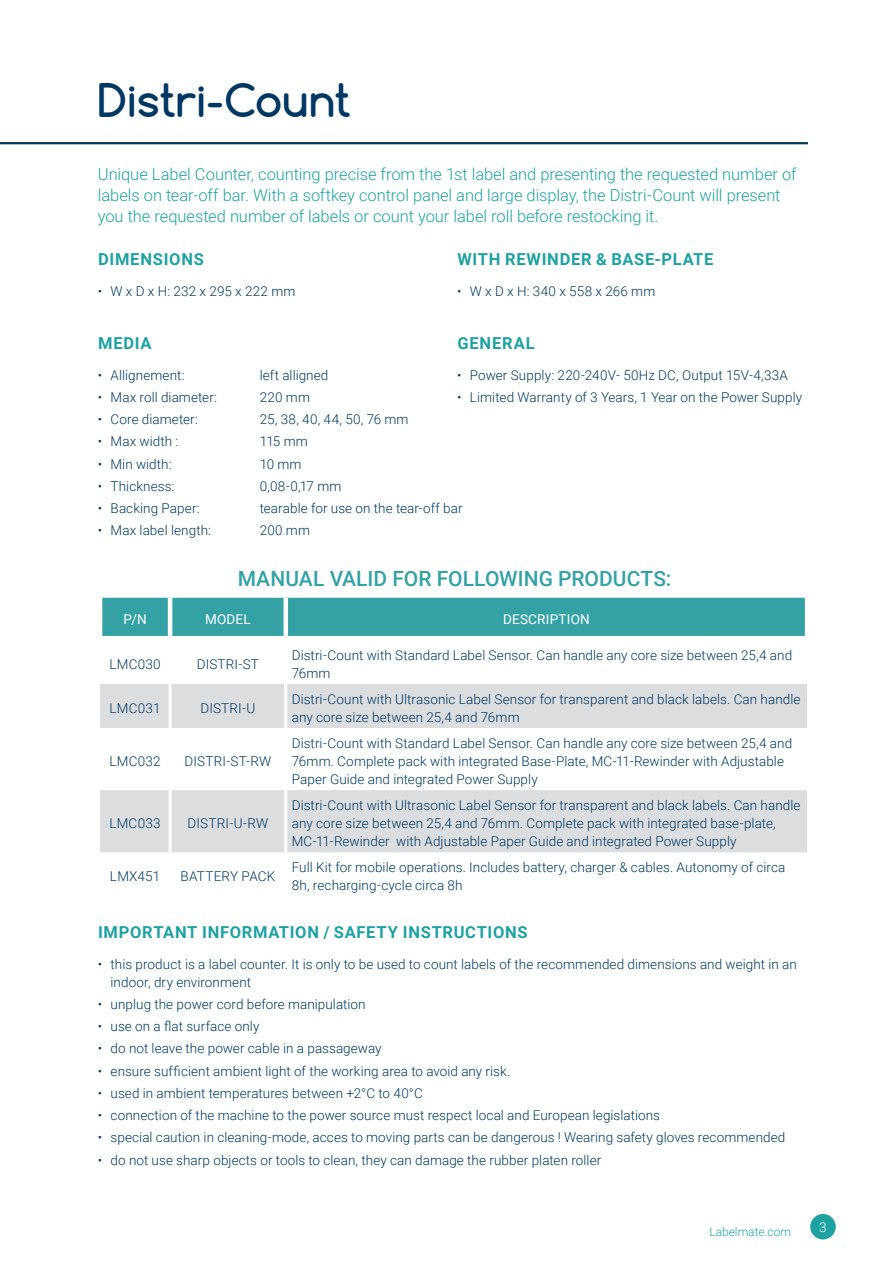
<style>
.page{position:relative;width:893px;height:1263px;background:#fff}
.page>*{position:absolute;margin:0;border:0;box-sizing:border-box;transform-origin:0 0}
.Product_title{font:700 43.5px "Comfortaa";color:#003863}
.Tussen_Titel_Tabel{font:500 21px "Roboto";color:#34a2a5}
.Product_intro{font:300 16.5px/21px "Roboto";letter-spacing:-.005em;color:#1ea2a1}
.Optional_subtitle{font:700 16.5px "Roboto";letter-spacing:.045em;color:#1ea2a1}
.Broodtekst{font:300 13.5px/18px "Roboto";letter-spacing:.005em;color:#003863}
.Benefits{font:13.5px "Roboto";letter-spacing:.015em;color:#fff}
.t1{font:300 13.5px "Roboto";color:#fff}
.t2{font:300 12px "Roboto";color:#1ea2a1}
</style>
<div class="page">
<hr style="left:0;top:142px;width:808px;height:2px;background:#00395c">
<div style="left:810px;top:1214px;width:26px;height:25px;background:#1ea2a1;border-radius:50%"></div>
<div style="left:102px;top:598px;width:703px;height:38px;background:#34a2a5"></div>
<svg style="left:100px;top:684px;width:707px;height:168px;fill:#dcdddf"></svg>
<hr style="left:168px;top:598px;width:4px;height:38px;background:#fff">
<hr style="left:284px;top:598px;width:4px;height:38px;background:#fff">
<hr style="left:169px;top:684px;width:3px;height:44px;background:#fff">
<hr style="left:284px;top:684px;width:3px;height:44px;background:#fff">
<hr style="left:169px;top:728px;width:3px;height:62px;background:#fff">
<hr style="left:284px;top:728px;width:3px;height:62px;background:#fff">
<hr style="left:169px;top:790px;width:3px;height:62px;background:#fff">
<hr style="left:284px;top:790px;width:3px;height:62px;background:#fff">
<p class="Product_title" style="left:98px;top:73px;width:255px">Distri-Count</p>
<p class="Product_intro" style="left:98px;top:163px;width:700px">Unique Label Counter, counting precise from the 1st label and presenting the requested number of labels on tear-off bar. With a softkey control panel and large display, the Distri-Count will present you the requested number of labels or count your label roll before restocking it.</p>
<p class="Optional_subtitle" style="left:98px;top:248px;width:107px">DIMENSIONS</p>
<p class="Broodtekst" style="left:98px;top:281px;width:199px">• W x D x H: 232 x 295 x 222 mm</p>
<p class="Optional_subtitle" style="left:457px;top:248px;width:257px">WITH REWINDER &amp; BASE-PLATE</p>
<p class="Broodtekst" style="left:457px;top:281px;width:200px">• W x D x H: 340 x 558 x 266 mm</p>
<p class="Optional_subtitle" style="left:457px;top:331px;width:79px">GENERAL</p>
<p class="Broodtekst" style="left:457px;top:365px;width:332px">• Power Supply: 220-240V- 50Hz DC, Output 15V-4,33A</p>
<p class="Broodtekst" style="left:457px;top:388px;width:347px">• Limited Warranty of 3 Years, 1 Year on the Power Supply</p>
<p class="Optional_subtitle" style="left:98px;top:331px;width:55px">MEDIA</p>
<p class="Broodtekst" style="left:98px;top:365px;width:88px">• Allignement:</p>
<p class="Broodtekst" style="left:260px;top:365px;width:70px">left alligned</p>
<p class="Broodtekst" style="left:98px;top:388px;width:121px">• Max roll diameter:</p>
<p class="Broodtekst" style="left:260px;top:388px;width:52px">220 mm</p>
<p class="Broodtekst" style="left:98px;top:410px;width:102px">• Core diameter:</p>
<p class="Broodtekst" style="left:260px;top:410px;width:150px">25, 38, 40, 44, 50, 76 mm</p>
<p class="Broodtekst" style="left:98px;top:432px;width:82px">• Max width :</p>
<p class="Broodtekst" style="left:260px;top:432px;width:49px">115 mm</p>
<p class="Broodtekst" style="left:98px;top:454px;width:75px">• Min width:</p>
<p class="Broodtekst" style="left:260px;top:454px;width:43px">10 mm</p>
<p class="Broodtekst" style="left:98px;top:477px;width:78px">• Thickness:</p>
<p class="Broodtekst" style="left:260px;top:477px;width:83px">0,08-0,17 mm</p>
<p class="Broodtekst" style="left:98px;top:499px;width:103px">• Backing Paper:</p>
<p class="Broodtekst" style="left:260px;top:499px;width:204px">tearable for use on the tear-off bar</p>
<p class="Broodtekst" style="left:98px;top:521px;width:115px">• Max label length:</p>
<p class="Broodtekst" style="left:260px;top:521px;width:52px">200 mm</p>
<p class="Tussen_Titel_Tabel" style="left:238px;top:564px;width:435px">MANUAL VALID FOR FOLLOWING PRODUCTS:</p>
<p class="Benefits" style="left:123px;top:610px;width:25px">P/N</p>
<p class="Benefits" style="left:205px;top:610px;width:47px">MODEL</p>
<p class="Benefits" style="left:503px;top:610px;width:88px">DESCRIPTION</p>
<p class="Broodtekst" style="left:109px;top:654px;width:53px">LMC030</p>
<p class="Broodtekst" style="left:197px;top:654px;width:64px">DISTRI-ST</p>
<p class="Broodtekst" style="left:292px;top:645px;width:502px">Distri-Count with Standard Label Sensor. Can handle any core size between 25,4 and<br>76mm</p>
<p class="Broodtekst" style="left:110px;top:699px;width:52px">LMC031</p>
<p class="Broodtekst" style="left:200px;top:699px;width:56px">DISTRI-U</p>
<p class="Broodtekst" style="left:292px;top:690px;width:510px">Distri-Count with Ultrasonic Label Sensor for transparent and black labels. Can handle any core size between 25,4 and 76mm</p>
<p class="Broodtekst" style="left:109px;top:752px;width:53px">LMC032</p>
<p class="Broodtekst" style="left:185px;top:752px;width:88px">DISTRI-ST-RW</p>
<p class="Broodtekst" style="left:292px;top:734px;width:502px">Distri-Count with Standard Label Sensor. Can handle any core size between 25,4 and<br>76mm. Complete pack with integrated Base-Plate, MC-11-Rewinder with Adjustable<br>Paper Guide and integrated Power Supply</p>
<p class="Broodtekst" style="left:109px;top:814px;width:53px">LMC033</p>
<p class="Broodtekst" style="left:188px;top:814px;width:82px">DISTRI-U-RW</p>
<p class="Broodtekst" style="left:292px;top:796px;width:510px">Distri-Count with Ultrasonic Label Sensor for transparent and black labels. Can handle any core size between 25,4 and 76mm. Complete pack with integrated base-plate,<br>MC-11-Rewinder with Adjustable Paper Guide and integrated Power Supply</p>
<p class="Broodtekst" style="left:110px;top:867px;width:52px">LMX451</p>
<p class="Broodtekst" style="left:181px;top:867px;width:96px">BATTERY PACK</p>
<p class="Broodtekst" style="left:292px;top:858px;width:495px">Full Kit for mobile operations. Includes battery, charger &amp; cables. Autonomy of circa<br>8h, recharging-cycle circa 8h</p>
<p class="Optional_subtitle" style="left:98px;top:920px;width:431px">IMPORTANT INFORMATION / SAFETY INSTRUCTIONS</p>
<p class="Broodtekst" style="left:111px;top:954px;width:688px;text-indent:-13px">• this product is a label counter. It is only to be used to count labels of the recommended dimensions and weight in an indoor, dry environment</p>
<p class="Broodtekst" style="left:98px;top:994px;width:269px">• unplug the power cord before manipulation</p>
<p class="Broodtekst" style="left:98px;top:1017px;width:163px">• use on a flat surface only</p>
<p class="Broodtekst" style="left:98px;top:1039px;width:285px">• do not leave the power cable in a passageway</p>
<p class="Broodtekst" style="left:98px;top:1061px;width:414px">• ensure sufficient ambient light of the working area to avoid any risk.</p>
<p class="Broodtekst" style="left:98px;top:1083px;width:327px">• used in ambient temperatures between +2°C to 40°C</p>
<p class="Broodtekst" style="left:98px;top:1106px;width:564px">• connection of the machine to the power source must respect local and European legislations</p>
<p class="Broodtekst" style="left:98px;top:1128px;width:689px">• special caution in cleaning-mode, acces to moving parts can be dangerous ! Wearing safety gloves recommended</p>
<p class="Broodtekst" style="left:98px;top:1150px;width:505px">• do not use sharp objects or tools to clean, they can damage the rubber platen roller</p>
<p class="t2" style="left:709px;top:1224px;width:83px">Labelmate.com</p>
<p class="t1" style="left:819px;top:1217px;width:9px">3</p>
</div>
